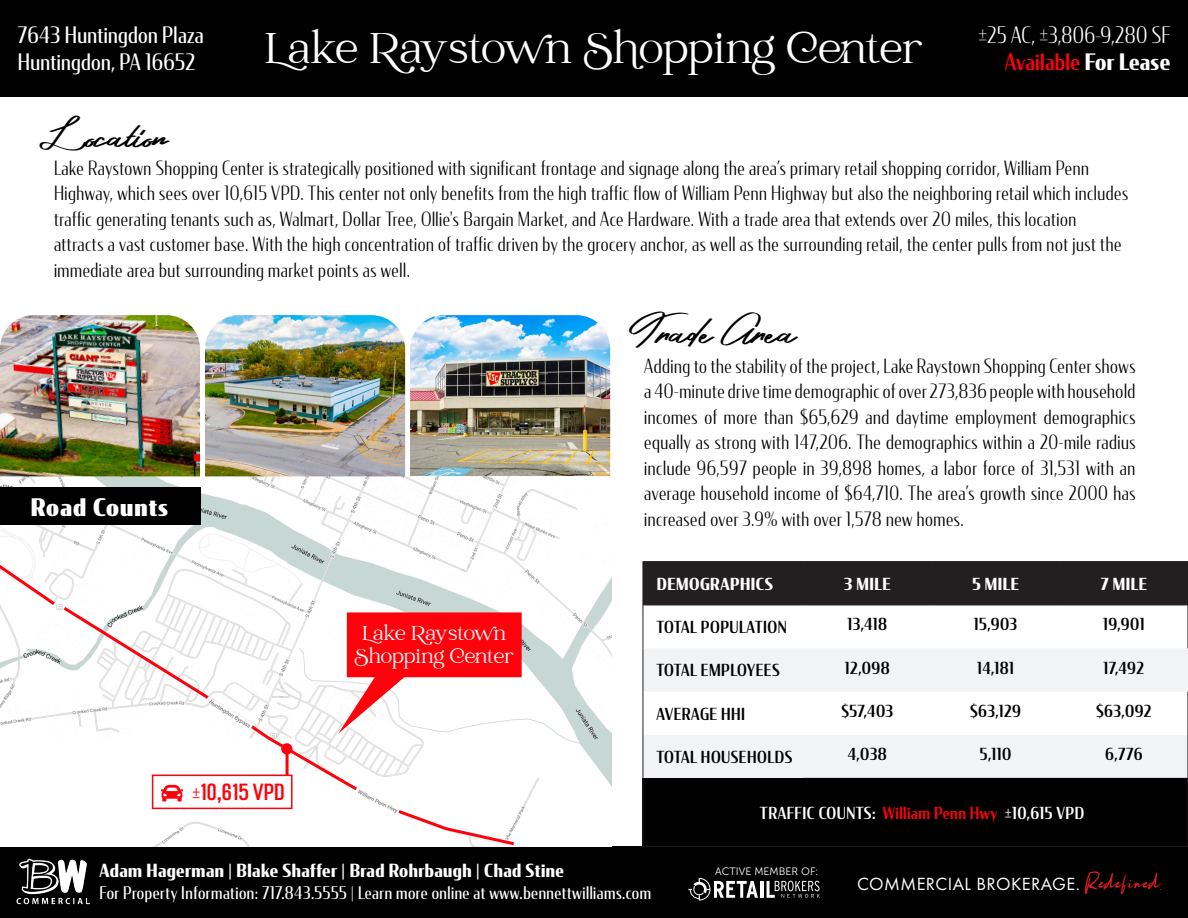
<style>
.page{position:relative;width:1188px;height:918px;background:#fff}
.page>*{position:absolute;margin:0;border:0;box-sizing:border-box;transform-origin:0 0}
.t1{font:48px "Catchy Mager";color:#fff}
.t2{font:37.5px "Hakim Yandi Designs";letter-spacing:-.01em;color:#000}
.t3{font:900 24px "Condor Cond";letter-spacing:.045em;color:#fff}
.t4{font:22.5px/27px "Condor Cond";letter-spacing:.015em;color:#fff}
.t5{font:300 22.5px/27px "Condor Cond";letter-spacing:.015em;color:#fff;text-align:right}
.t6{font:22.5px/22.5px "Catchy Mager";color:#fff;text-align:center}
.t7{font:300 19.5px/25.5px "Condor Cond";letter-spacing:.03em;color:#000}
.t8{font:500 19.5px "Mostin";color:#ff010a}
.t9{font:18.3px "Futura PT";letter-spacing:.025em;color:#fff}
.t10{font:700 18px "Condor Cond";letter-spacing:.025em;color:#fff}
.t11{font:17.25px "Condor Cond";letter-spacing:.03em;color:#fff}
.t12{font:500 16.5px "Condor Cond";letter-spacing:.03em;color:#000}
.t13{font:500 16.5px "Condor Cond";letter-spacing:.03em;color:#fff}
.t14{font:700 16.5px "Condor Cond";letter-spacing:.03em;color:#fff}
.t15{font:700 14.25px "Condor Cond";letter-spacing:.025em;color:#fff}
.t16{font:10.65px "Museo Sans 300";color:#fff}
.s1{font-weight:500;color:#ff010a}
.s2{font-weight:700}
.s3{font-family:"Condor Cond"}
.s4{color:#ff010a}
.s5{font-family:"Rotterdam";font-style:italic;font-size:27.6px;color:#ee2123}
</style>
<div class="page">
<div style="left:0;top:0;width:1188px;height:96px;background:#000"></div>
<div style="left:0;top:847px;width:1188px;height:71px;background:#000"></div>
<hr style="left:760px;top:881px;width:3px;height:17px;background:#fff">
<svg style="left:767px;top:881px;width:53px;height:17px"></svg>
<svg style="left:688px;top:878px;width:70px;height:23px"></svg>
<img style="left:16px;top:858px;width:73px;height:47px">
<img style="left:0;top:476px;width:611px;height:371px">
<div style="left:347px;top:612px;width:175px;height:65px;background:#ff010a;border:2px solid #ff010a"></div>
<img style="left:0;top:315px;width:200px;height:161px">
<img style="left:205px;top:315px;width:200px;height:161px">
<img style="left:410px;top:315px;width:200px;height:161px">
<div style="left:644px;top:562px;width:543px;height:43px;background:#231f20"></div>
<svg style="left:644px;top:648px;width:544px;height:130px;fill:#f2f3f4"></svg>
<div style="left:643px;top:778px;width:545px;height:68px;background:#000"></div>
<hr style="left:643px;top:562px;width:1px;height:43px;background:#231f20">
<hr style="left:643px;top:561px;width:160px;height:1px;background:#231f20">
<hr style="left:803px;top:561px;width:129px;height:1px;background:#231f20">
<hr style="left:932px;top:561px;width:128px;height:1px;background:#231f20">
<hr style="left:1060px;top:561px;width:128px;height:1px;background:#231f20">
<hr style="left:1187px;top:562px;width:1px;height:43px;background:#231f20">
<hr style="left:643px;top:605px;width:160px;height:1px;background:#231f20">
<hr style="left:803px;top:605px;width:129px;height:1px;background:#231f20">
<hr style="left:932px;top:605px;width:128px;height:1px;background:#231f20">
<hr style="left:1060px;top:605px;width:128px;height:1px;background:#231f20">
<hr style="left:643px;top:605px;width:1px;height:43px;background:#231f20">
<hr style="left:643px;top:648px;width:1px;height:44px;background:#231f20">
<hr style="left:643px;top:692px;width:1px;height:43px;background:#231f20">
<hr style="left:643px;top:735px;width:1px;height:43px;background:#231f20">
<hr style="left:643px;top:778px;width:1px;height:68px;background:#231f20">
<hr style="left:643px;top:846px;width:160px;height:1px;background:#231f20">
<hr style="left:803px;top:846px;width:129px;height:1px;background:#231f20">
<hr style="left:932px;top:846px;width:128px;height:1px;background:#231f20">
<hr style="left:1060px;top:846px;width:128px;height:1px;background:#231f20">
<hr style="left:1187px;top:779px;width:1px;height:67px;background:#231f20">
<hr style="left:1187px;top:605px;width:1px;height:43px;background:#000">
<hr style="left:1187px;top:692px;width:1px;height:43px;background:#000">
<hr style="left:1187px;top:735px;width:1px;height:43px;background:#000">
<div style="left:0;top:487px;width:200px;height:38px;background:#000"></div>
<svg style="left:0;top:558px;width:517px;height:289px"></svg>
<p class="t4" style="left:18px;top:21px;width:187px">7643 Huntingdon Plaza<br>Huntingdon, PA 16652</p>
<p class="t5" style="left:979px;top:21px;width:193px">±25 AC, ±3,806-9,280 SF<br><span class="s1">Available</span> <span class="s2">For Lease</span></p>
<h1 class="t1" style="left:265px;top:23px;width:660px">Lake Raystown Shopping Center</h1>
<p class="t2" style="left:39px;top:112px;width:130px">Location</p>
<p class="t7" style="left:54px;top:154px;width:1076px">Lake Raystown Shopping Center is strategically positioned with significant frontage and signage along the area’s primary retail shopping corridor, William Penn Highway, which sees over 10,615 VPD. This center not only benefits from the high traffic flow of William Penn Highway but also the neighboring retail which includes traffic generating tenants such as, Walmart, Dollar Tree, Ollie's Bargain Market, and Ace Hardware. With a trade area that extends over 20 miles, this location attracts a vast customer base. With the high concentration of traffic driven by the grocery anchor, as well as the surrounding retail, the center pulls from not just the immediate area but surrounding market points as well.</p>
<p class="t3" style="left:31px;top:491px;width:139px">Road Counts</p>
<p class="t8" style="left:192px;top:779px;width:94px"><span class="s3">±</span>10,615 VPD</p>
<p class="t6" style="left:355px;top:623px;width:161px">Lake Raystown<br>Shopping Center</p>
<p class="t2" style="left:629px;top:308px;width:169px">Trade Area</p>
<p class="t7" style="left:644px;top:353px;width:493px;text-align:justify">Adding to the stability of the project, Lake Raystown Shopping Center shows a 40-minute drive time demographic of over 273,836 people with household incomes of more than $65,629 and daytime employment demographics equally as strong with 147,206. The demographics within a 20-mile radius include 96,597 people in 39,898 homes, a labor force of 31,531 with an average household income of $64,710. The area’s growth since 2000 has increased over 3.9% with over 1,578 new homes.</p>
<p class="t14" style="left:657px;top:573px;width:118px">DEMOGRAPHICS</p>
<p class="t14" style="left:844px;top:573px;width:48px">3 MILE</p>
<p class="t14" style="left:972px;top:573px;width:48px">5 MILE</p>
<p class="t14" style="left:1101px;top:573px;width:48px">7 MILE</p>
<p class="t12" style="left:656px;top:617px;width:132px">TOTAL POPULATION</p>
<p class="t12" style="left:848px;top:614px;width:41px">13,418</p>
<p class="t12" style="left:974px;top:614px;width:45px">15,903</p>
<p class="t12" style="left:1103px;top:614px;width:43px">19,901</p>
<p class="t12" style="left:656px;top:660px;width:125px">TOTAL EMPLOYEES</p>
<p class="t12" style="left:845px;top:657px;width:47px">12,098</p>
<p class="t12" style="left:977px;top:657px;width:38px">14,181</p>
<p class="t12" style="left:1104px;top:657px;width:42px">17,492</p>
<p class="t12" style="left:656px;top:703px;width:90px">AVERAGE HHI</p>
<p class="t12" style="left:841px;top:701px;width:53px">$57,403</p>
<p class="t12" style="left:970px;top:701px;width:53px">$63,129</p>
<p class="t12" style="left:1096px;top:701px;width:57px">$63,092</p>
<p class="t12" style="left:656px;top:747px;width:138px">TOTAL HOUSEHOLDS</p>
<p class="t12" style="left:848px;top:744px;width:40px">4,038</p>
<p class="t12" style="left:980px;top:744px;width:33px">5,110</p>
<p class="t12" style="left:1105px;top:744px;width:39px">6,776</p>
<p class="t13" style="left:760px;top:802px;width:326px">TRAFFIC COUNTS: <span class="s4">William Penn Hwy</span> ±10,615 VPD</p>
<p class="t15" style="left:24px;top:856px;width:161px">Agent Name | Agent Name</p>
<p class="t10" style="left:99px;top:858px;width:466px">Adam Hagerman | Blake Shaffer | Brad Rohrbaugh | Chad Stine</p>
<p class="t11" style="left:99px;top:882px;width:553px">For Property Information: 717.843.5555 | Learn more online at www.bennettwilliams.com</p>
<p class="t16" style="left:715px;top:866px;width:105px">ACTIVE MEMBER OF:</p>
<p class="t9" style="left:857px;top:873px;width:305px">COMMERCIAL BROKERAGE. <span class="s5">Redefined.</span></p>
</div>
